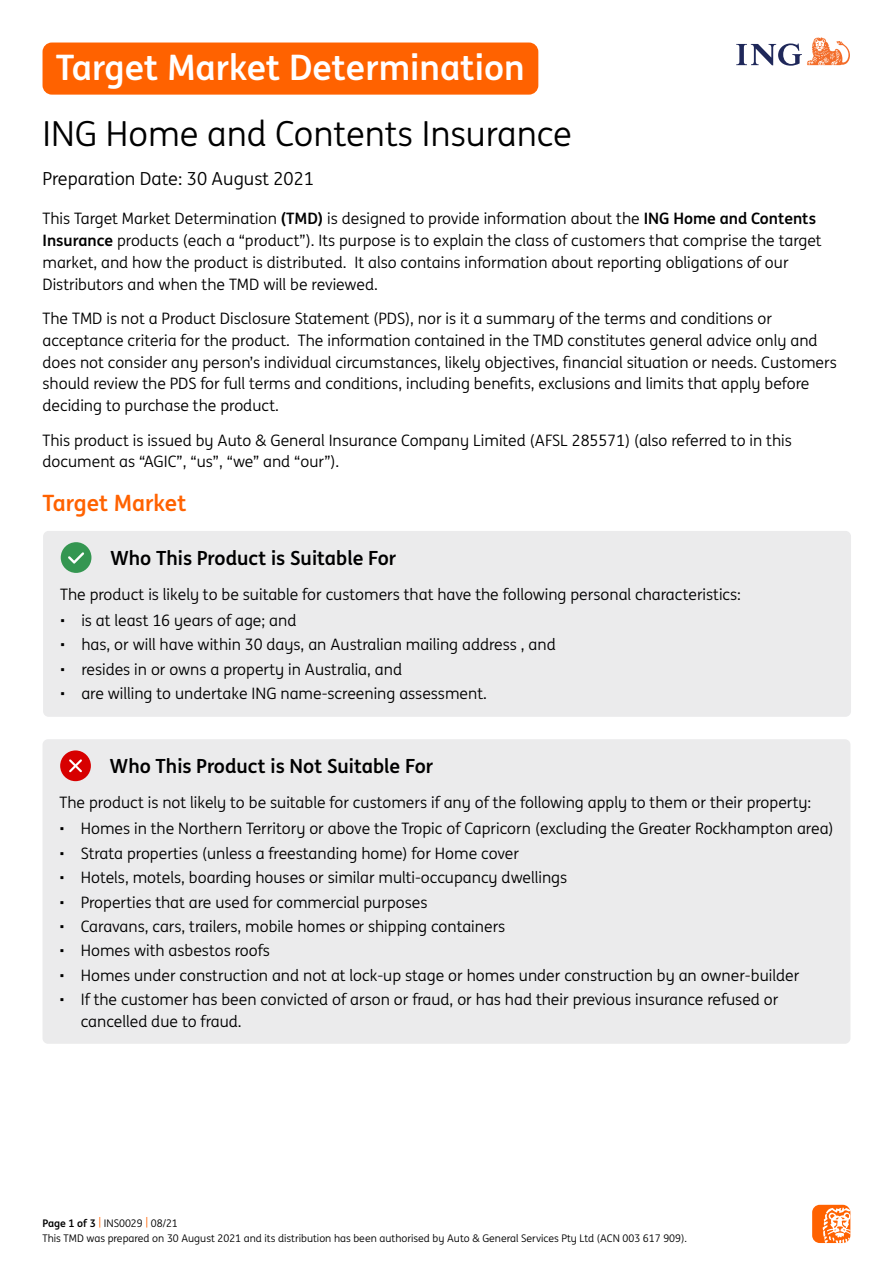
<style>
.page{position:relative;width:893px;height:1263px;background:#fff}
.page>*{position:absolute;margin:0;border:0;box-sizing:border-box;transform-origin:0 0}
.t1{font:700 35.1px "ING Me";color:#fff}
.t2{font:34.5px "ING Me";color:#000}
.t3{font:700 22.5px "ING Me";color:#ff6200}
.t4{font:700 19.5px "ING Me";color:#000}
.t5{font:18px "ING Me";color:#000}
.t6{font:15.75px/21.8px "ING Me";color:#000}
.t7{font:10.5px/15.5px "ING Me";color:#000}
.s1{font-weight:700}
.s2{color:#ff6200}
</style>
<div class="page">
<div style="left:812px;top:1205px;width:38px;height:38px;background:#ff6200;border-radius:8px"></div>
<svg style="left:823px;top:1207px;width:27px;height:36px"></svg>
<svg style="left:736px;top:37px;width:114px;height:29px"></svg>
<div style="left:43px;top:43px;width:495px;height:52px;background:#ff6200;border-radius:9px"></div>
<div style="left:43px;top:531px;width:808px;height:186px;background:#ebebec;border-radius:6px"></div>
<div style="left:61px;top:542px;width:30px;height:31px;background:#349651;border-radius:50%"></div>
<svg style="left:68px;top:552px;width:16px;height:12px"></svg>
<div style="left:43px;top:739px;width:807px;height:305px;background:#ebebec;border-radius:6px"></div>
<div style="left:61px;top:751px;width:29px;height:29px;background:#d70000;border-radius:50%"></div>
<div style="left:60px;top:750px;width:31px;height:31px;border:2px solid #d70000;border-radius:50%"></div>
<svg style="left:69px;top:759px;width:13px;height:14px"></svg>
<h1 class="t1" style="left:56px;top:39px;width:470px">Target Market Determination</h1>
<h2 class="t2" style="left:43px;top:109px;width:531px">ING Home and Contents Insurance</h2>
<p class="t5" style="left:43px;top:165px;width:273px">Preparation Date: 30 August 2021</p>
<p class="t6" style="left:43px;top:207px;width:781px">This Target Market Determination <span class="s1">(TMD)</span> is designed to provide information about the <span class="s1">ING Home and Contents Insurance</span> products (each a “product”). Its purpose is to explain the class of customers that comprise the target market, and how the product is distributed. It also contains information about reporting obligations of our Distributors and when the TMD will be reviewed.</p>
<p class="t6" style="left:43px;top:307px;width:796px">The TMD is not a Product Disclosure Statement (PDS), nor is it a summary of the terms and conditions or acceptance criteria for the product. The information contained in the TMD constitutes general advice only and does not consider any person’s individual circumstances, likely objectives, financial situation or needs. Customers should review the PDS for full terms and conditions, including benefits, exclusions and limits that apply before deciding to purchase the product.</p>
<p class="t6" style="left:43px;top:429px;width:751px">This product is issued by Auto &amp; General Insurance Company Limited (AFSL 285571) (also referred to in this document as “AGIC”, “us”, “we” and “our”).</p>
<h3 class="t3" style="left:43px;top:485px;width:146px">Target Market</h3>
<p class="t4" style="left:110px;top:542px;width:288px">Who This Product is Suitable For</p>
<p class="t6" style="left:60px;top:582px;width:682px">The product is likely to be suitable for customers that have the following personal characteristics:</p>
<p class="t6" style="left:60px;top:609px;width:238px">• is at least 16 years of age; and</p>
<p class="t6" style="left:60px;top:633px;width:497px">• has, or will have within 30 days, an Australian mailing address , and</p>
<p class="t6" style="left:60px;top:658px;width:343px">• resides in or owns a property in Australia, and</p>
<p class="t6" style="left:60px;top:682px;width:428px">• are willing to undertake ING name-screening assessment.</p>
<p class="t4" style="left:109px;top:751px;width:325px">Who This Product is Not Suitable For</p>
<p class="t6" style="left:60px;top:791px;width:753px">The product is not likely to be suitable for customers if any of the following apply to them or their property:</p>
<p class="t6" style="left:60px;top:817px;width:775px">• Homes in the Northern Territory or above the Tropic of Capricorn (excluding the Greater Rockhampton area)</p>
<p class="t6" style="left:60px;top:841px;width:461px">• Strata properties (unless a freestanding home) for Home cover</p>
<p class="t6" style="left:60px;top:866px;width:509px">• Hotels, motels, boarding houses or similar multi-occupancy dwellings</p>
<p class="t6" style="left:60px;top:890px;width:369px">• Properties that are used for commercial purposes</p>
<p class="t6" style="left:60px;top:915px;width:447px">• Caravans, cars, trailers, mobile homes or shipping containers</p>
<p class="t6" style="left:60px;top:939px;width:212px">• Homes with asbestos roofs</p>
<p class="t6" style="left:60px;top:963px;width:741px">• Homes under construction and not at lock-up stage or homes under construction by an owner-builder</p>
<p class="t6" style="left:81px;top:988px;width:699px;text-indent:-21px">• If the customer has been convicted of arson or fraud, or has had their previous insurance refused or cancelled due to fraud.</p>
<p class="t7" style="left:43px;top:1215px;width:646px"><span class="s1">Page 1 of 3</span> <span class="s2">|</span> INS0029 <span class="s2">|</span> 08/21<br>This TMD was prepared on 30 August 2021 and its distribution has been authorised by Auto &amp; General Services Pty Ltd (ACN 003 617 909).</p>
</div>
